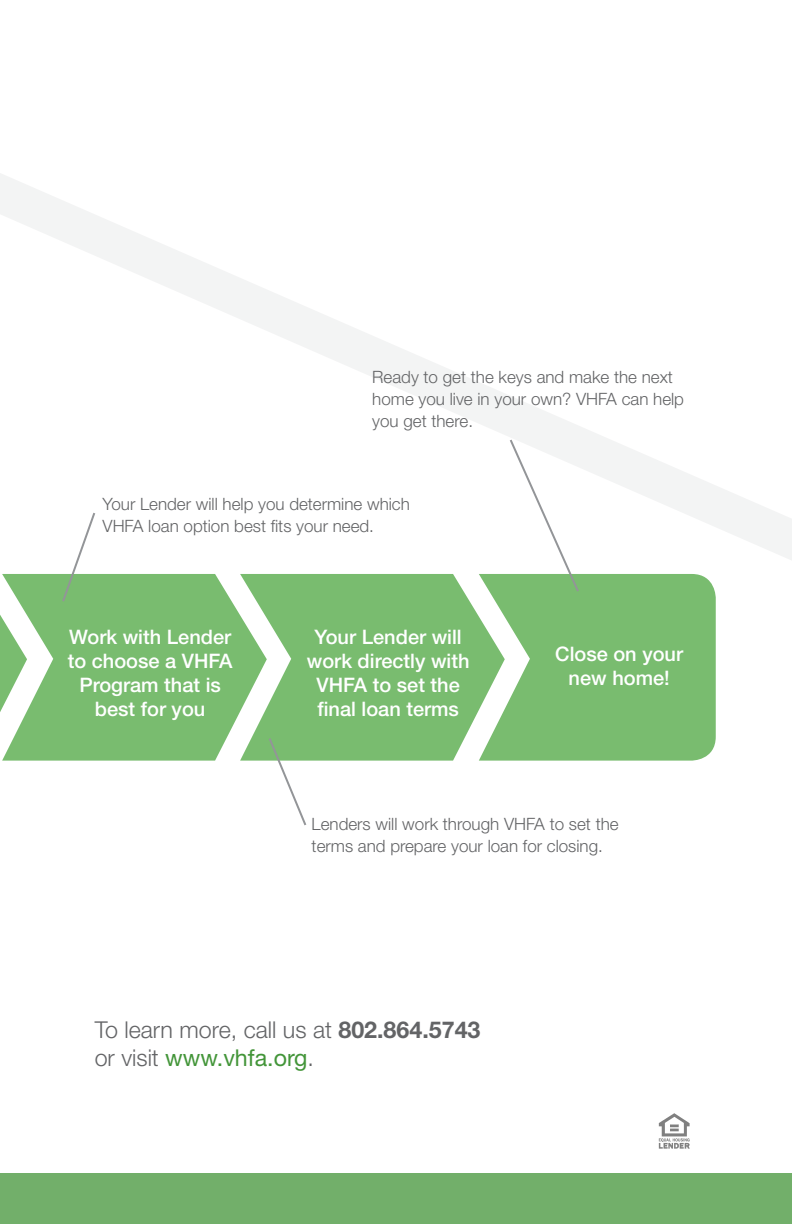
<style>
.page{position:relative;width:792px;height:1224px;background:#fff}
.page>*{position:absolute;margin:0;border:0;box-sizing:border-box;transform-origin:0 0}
.t1{font:300 23.2px/27.8px "Helvetica Neue LT Std";color:#636466}
.t2{font:500 20px/24px "Helvetica Neue LT Std";color:#fff;text-align:center}
.t3{font:300 17px/22px "Helvetica Neue LT Std";color:#636466}
.s1{font-weight:700}
.s2{font-weight:400;color:#439539}
</style>
<div class="page">
<svg style="left:0;top:174px;width:792px;height:386px"></svg>
<svg style="left:0;top:615px;width:2px;height:97px"></svg>
<svg style="left:2px;top:574px;width:238px;height:187px;background:#88c37f"></svg>
<svg style="left:240px;top:574px;width:239px;height:187px;background:#87c37e"></svg>
<svg style="left:479px;top:574px;width:237px;height:187px;background:#85c27c"></svg>
<svg style="left:267px;top:736px;width:41px;height:90px"></svg>
<svg style="left:508px;top:437px;width:73px;height:157px"></svg>
<svg style="left:61px;top:511px;width:36px;height:93px"></svg>
<div style="left:0;top:1173px;width:792px;height:51px;background:#72af6a"></div>
<svg style="left:659px;top:1113px;width:31px;height:36px"></svg>
<p class="t3" style="left:372px;top:366px;width:313px">Ready to get the keys and make the next home you live in your own? VHFA can help you get there.</p>
<p class="t3" style="left:103px;top:493px;width:309px">Your Lender will help you determine which<br>VHFA loan option best fits your need.</p>
<p class="t2" style="left:68px;top:625px;width:166px">Work with Lender to choose a VHFA<br>Program that is best for you</p>
<p class="t2" style="left:307px;top:625px;width:164px">Your Lender will work directly with<br>VHFA to set the final loan terms</p>
<p class="t2" style="left:555px;top:642px;width:129px">Close on your new home!</p>
<p class="t3" style="left:312px;top:813px;width:309px">Lenders will work through VHFA to set the terms and prepare your loan for closing.</p>
<h1 class="t1" style="left:95px;top:1015px;width:387px">To learn more, call us at <span class="s1">802.864.5743 </span>or visit <span class="s2">www.vhfa.org</span>.</h1>
</div>
